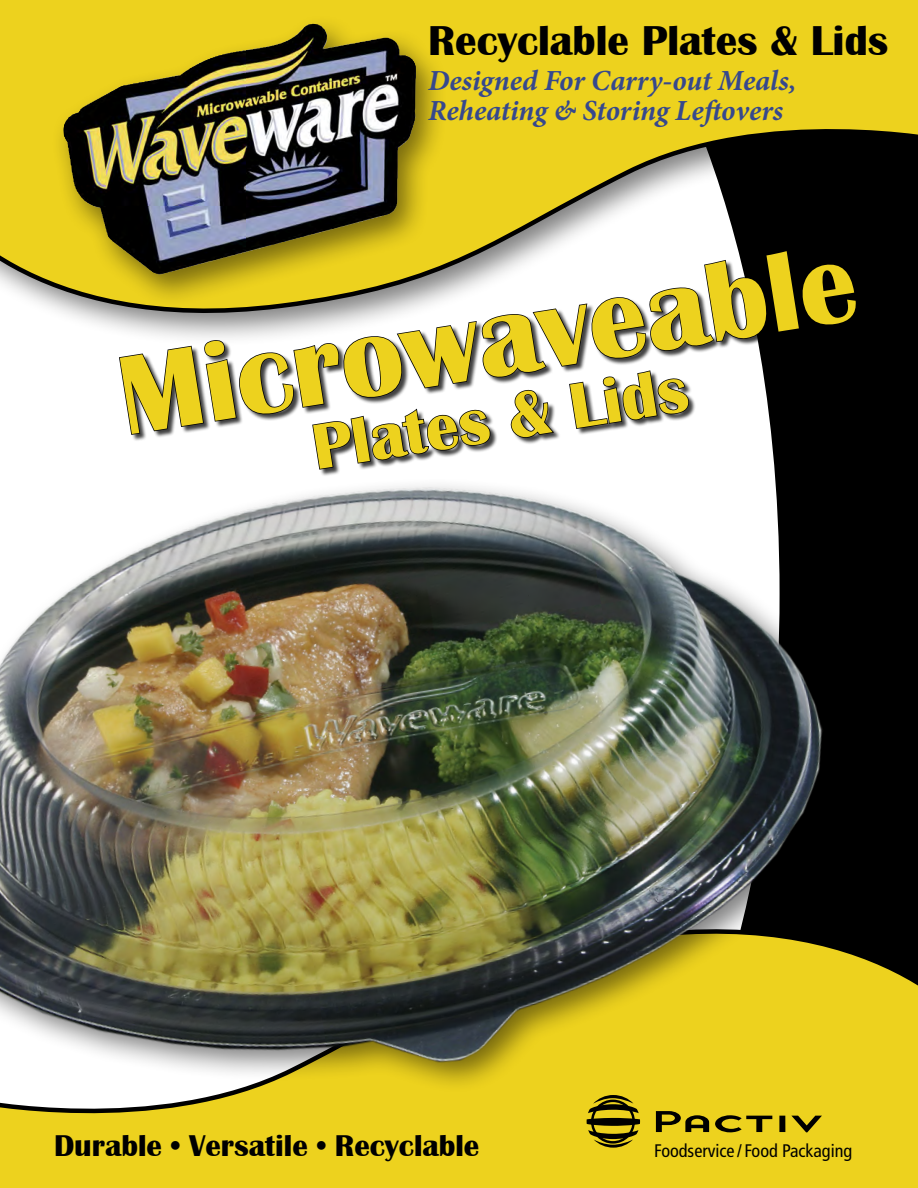
<style>
.page{position:relative;width:918px;height:1188px;background:#fff}
.page>*{position:absolute;margin:0;border:0;box-sizing:border-box;transform-origin:0 0}
.t1{font:700 115.65px "Britannic";color:#edd21e}
.t2{font:700 66.15px "Britannic";color:#edd21e}
.t3{font:700 42.9px "Britannic";color:#000}
.t4{font:700 30.9px "Britannic";color:#000}
.t5{font:italic 700 29.1px "Minion Pro";letter-spacing:-.005em;color:#36488d}
.t6{font:condensed 18.15px "Frutiger";color:#000}
</style>
<div class="page">
<div style="left:864px;top:347px;width:54px;height:557px;background:#000"></div>
<div style="left:0;top:904px;width:918px;height:284px;background:#edd21e"></div>
<svg style="left:0;top:0;width:918px;height:338px;background:#bcaa32"></svg>
<img style="left:0;top:425px;width:865px;height:707px">
<div style="left:50px;top:13px;width:398px;height:295px;background:#000;opacity:.49"></div>
<img style="left:96px;top:24px;width:216px;height:76px">
<div style="left:120px;top:251px;width:744px;height:226px;background:#000;opacity:.75"></div>
<svg style="left:118px;top:249px;width:739px;height:222px"></svg>
<svg style="left:656px;top:1111px;width:53px;height:21px"></svg>
<svg style="left:715px;top:1115px;width:57px;height:17px"></svg>
<div style="left:779px;top:1116px;width:6px;height:16px;background:#000"></div>
<svg style="left:791px;top:1116px;width:31px;height:16px"></svg>
<svg style="left:587px;top:1095px;width:53px;height:53px;background:#847510"></svg>
<p class="t3" style="left:428px;top:16px;width:462px">Recyclable Plates &amp; Lids</p>
<p class="t5" style="left:428px;top:60px;width:370px">Designed For Carry-out Meals,</p>
<p class="t5" style="left:428px;top:90px;width:357px">Reheating &amp; Storing Leftovers</p>
<p class="t1" style="left:109px;top:333px;width:746px;rotate:-9deg">Microwaveable</p>
<p class="t2" style="left:307px;top:411px;width:381px;rotate:-9deg">Plates &amp; Lids</p>
<p class="t4" style="left:54px;top:1129px;width:427px">Durable • Versatile • Recyclable</p>
<p class="t6" style="left:654px;top:1140px;width:200px">Foodservice / Food Packaging</p>
</div>
